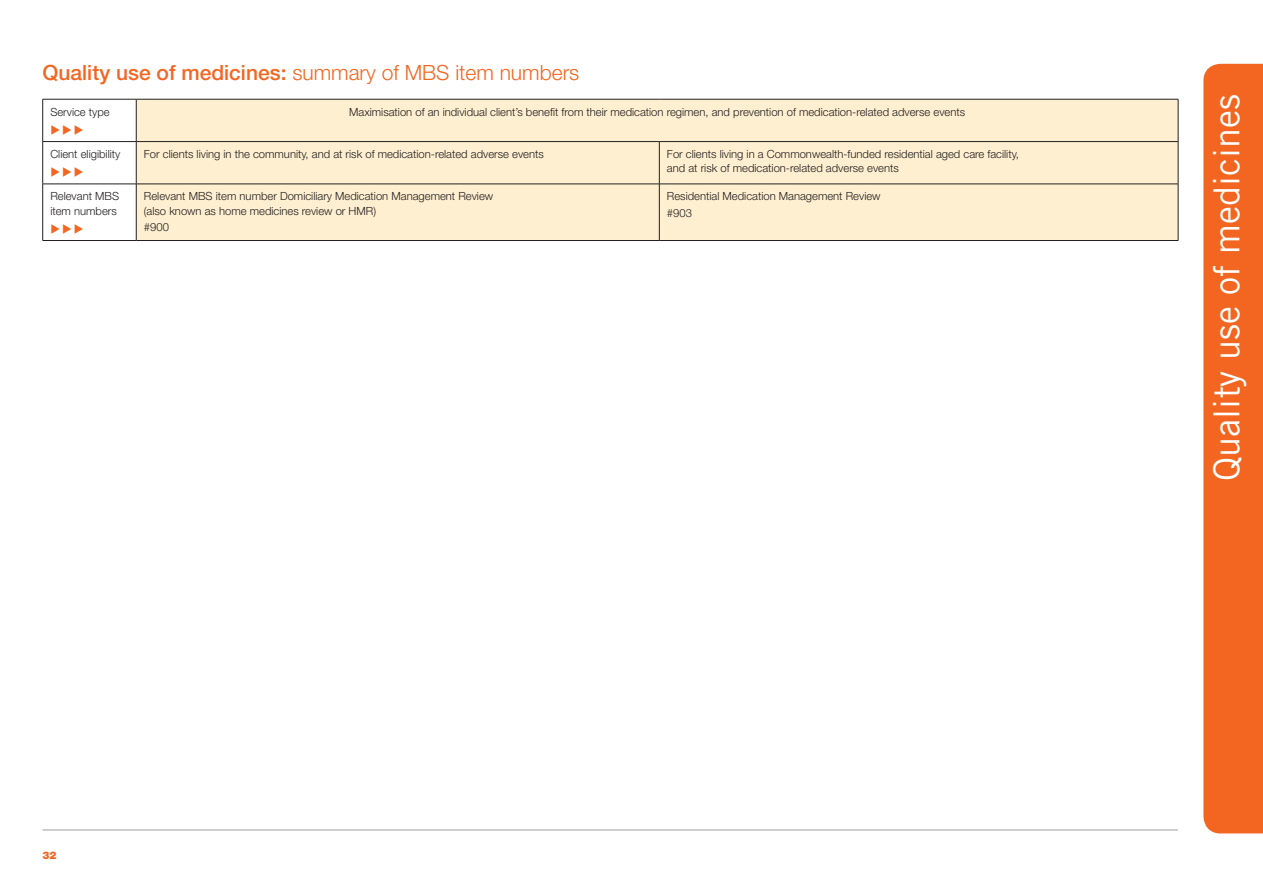
<style>
.page{position:relative;width:1263px;height:893px;background:#fff}
.page>*{position:absolute;margin:0;border:0;box-sizing:border-box;transform-origin:0 0}
.t1{font:36px "Trade Gothic LT";color:#fff}
.t2{font:300 21px "Helvetica Neue LT";color:#f36621}
.t3{font:11.4px "Wingdings 3";color:#f36621}
.t4{font:300 11.25px/14.2px "Helvetica Neue LT";color:#231f20}
.t5{font:900 10.5px "Helvetica Neue LT";color:#f36621}
.s1{font-weight:500}
</style>
<div class="page">
<hr style="left:43px;top:829px;width:1135px;height:2px;background:#bcbdc0">
<div style="left:137px;top:100px;width:1041px;height:140px;background:#feefd0"></div>
<hr style="left:43px;top:99px;width:93px;height:1px;background:#231f20">
<hr style="left:42px;top:99px;width:1px;height:42px;background:#231f20">
<hr style="left:136px;top:99px;width:523px;height:1px;background:#231f20">
<hr style="left:136px;top:99px;width:1px;height:42px;background:#231f20">
<hr style="left:659px;top:99px;width:519px;height:1px;background:#231f20">
<hr style="left:1178px;top:99px;width:1px;height:42px;background:#231f20">
<hr style="left:43px;top:141px;width:93px;height:1px;background:#231f20">
<hr style="left:42px;top:142px;width:1px;height:42px;background:#231f20">
<hr style="left:136px;top:141px;width:523px;height:1px;background:#231f20">
<hr style="left:136px;top:142px;width:1px;height:42px;background:#231f20">
<hr style="left:659px;top:141px;width:519px;height:1px;background:#231f20">
<hr style="left:659px;top:142px;width:1px;height:42px;background:#231f20">
<hr style="left:1178px;top:142px;width:1px;height:42px;background:#231f20">
<hr style="left:43px;top:184px;width:93px;height:1px;background:#231f20">
<hr style="left:42px;top:184px;width:1px;height:56px;background:#231f20">
<hr style="left:136px;top:184px;width:523px;height:1px;background:#231f20">
<hr style="left:136px;top:184px;width:1px;height:56px;background:#231f20">
<hr style="left:659px;top:184px;width:519px;height:1px;background:#231f20">
<hr style="left:659px;top:184px;width:1px;height:56px;background:#231f20">
<hr style="left:1178px;top:184px;width:1px;height:56px;background:#231f20">
<hr style="left:43px;top:240px;width:93px;height:1px;background:#231f20">
<hr style="left:136px;top:240px;width:523px;height:1px;background:#231f20">
<hr style="left:659px;top:240px;width:519px;height:1px;background:#231f20">
<div style="left:1203px;top:64px;width:60px;height:769px;background:#f36621"></div>
<h2 class="t2" style="left:43px;top:60px;width:538px"><span class="s1">Quality use of medicines:</span> summary of MBS item numbers</h2>
<p class="t4" style="left:50px;top:104px;width:61px">Service type</p>
<p class="t3" style="left:50px;top:123px;width:35px">◆◆◆</p>
<p class="t4" style="left:349px;top:104px;width:617px">Maximisation of an individual client’s benefit from their medication regimen, and prevention of medication-related adverse events</p>
<p class="t4" style="left:50px;top:147px;width:71px">Client eligibility</p>
<p class="t3" style="left:50px;top:166px;width:35px">◆◆◆</p>
<p class="t4" style="left:50px;top:189px;width:70px">Relevant MBS item numbers</p>
<p class="t3" style="left:50px;top:222px;width:35px">◆◆◆</p>
<p class="t4" style="left:144px;top:147px;width:401px">For clients living in the community, and at risk of medication-related adverse events</p>
<p class="t4" style="left:667px;top:147px;width:353px">For clients living in a Commonwealth-funded residential aged care facility, and at risk of medication-related adverse events</p>
<p class="t4" style="left:144px;top:189px;width:351px">Relevant MBS item number Domiciliary Medication Management Review (also known as home medicines review or HMR)</p>
<p class="t4" style="left:144px;top:220px;width:27px">#900</p>
<p class="t4" style="left:667px;top:188px;width:215px;line-height:16.4px">Residential Medication Management Review #903</p>
<p class="t5" style="left:43px;top:849px;width:16px">32</p>
<h1 class="t1" style="left:1205px;top:481px;width:388px;rotate:-90deg">Quality use of medicines</h1>
</div>
